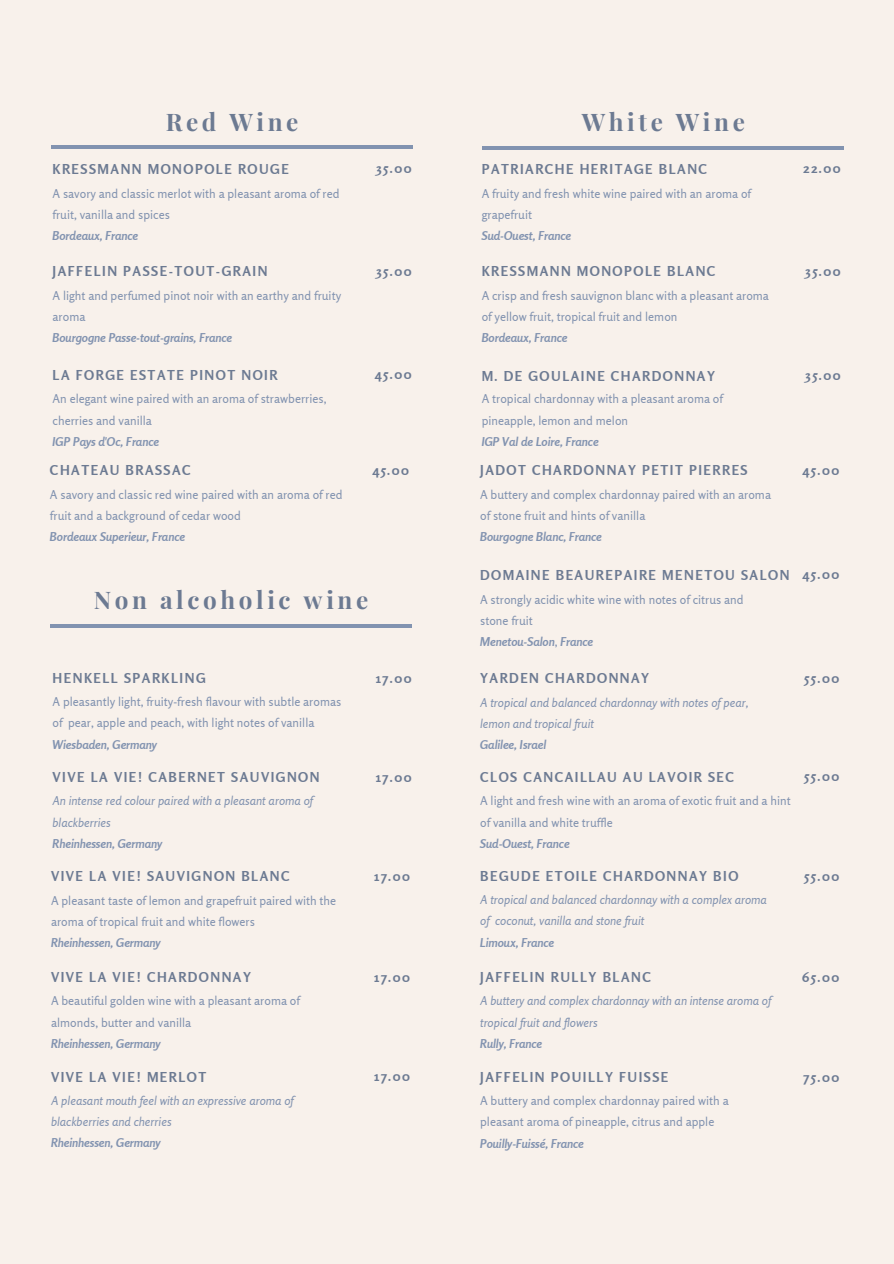
<style>
.page{position:relative;width:894px;height:1264px;background:#fff}
.page>*{position:absolute;margin:0;border:0;box-sizing:border-box;transform-origin:0 0}
.t1{font:700 24.3px "Playfair Display";letter-spacing:.15em;color:#6c7a92}
.t2{font:700 13.65px "Rosario";letter-spacing:.11em;color:#6c7a92}
.t3{font:12.15px/21.3px "Rosario";color:#8293b0}
.t4{font:italic 700 12.15px "Rosario";color:#8293b0}
.t5{font:italic 12.15px/21.3px "Rosario";color:#8293b0}
.s1{font-weight:400;font-style:normal}
</style>
<div class="page">
<div style="left:0;top:0;width:893px;height:1263px;background:#f8f1eb"></div>
<hr style="left:51px;top:146px;width:361px;height:3px;background:#8293b0">
<hr style="left:482px;top:146px;width:361px;height:4px;background:#8293b0">
<hr style="left:50px;top:624px;width:361px;height:3px;background:#8293b0">
<p class="t1" style="left:166px;top:104px;width:134px">Red Wine</p>
<p class="t1" style="left:581px;top:105px;width:165px">White Wine</p>
<p class="t2" style="left:53px;top:160px;width:238px">KRESSMANN MONOPOLE ROUGE</p>
<p class="t2" style="left:376px;top:160px;width:37px">35.00</p>
<p class="t2" style="left:481px;top:160px;width:227px">PATRIARCHE HERITAGE BLANC</p>
<p class="t2" style="left:803px;top:160px;width:39px">22.00</p>
<p class="t3" style="left:53px;top:182px;width:288px">A savory and classic merlot with a pleasant aroma of red fruit, vanilla and spices</p>
<p class="t4" style="left:53px;top:228px;width:87px">Bordeaux, France</p>
<p class="t3" style="left:481px;top:182px;width:271px">A fruity and fresh white wine paired with an aroma of grapefruit</p>
<p class="t4" style="left:481px;top:228px;width:91px">Sud-Ouest, France</p>
<p class="t2" style="left:53px;top:263px;width:216px">JAFFELIN PASSE-TOUT-GRAIN</p>
<p class="t2" style="left:376px;top:262px;width:37px">35.00</p>
<p class="t2" style="left:481px;top:263px;width:235px">KRESSMANN MONOPOLE BLANC</p>
<p class="t2" style="left:805px;top:262px;width:37px">35.00</p>
<p class="t3" style="left:53px;top:285px;width:290px">A light and perfumed pinot noir with an earthy and fruity aroma</p>
<p class="t4" style="left:53px;top:330px;width:181px">Bourgogne Passe-tout-grains, France</p>
<p class="t3" style="left:481px;top:285px;width:289px">A crisp and fresh sauvignon blanc with a pleasant aroma of yellow fruit, tropical fruit and lemon</p>
<p class="t4" style="left:481px;top:330px;width:87px">Bordeaux, France</p>
<p class="t2" style="left:53px;top:366px;width:226px">LA FORGE ESTATE PINOT NOIR</p>
<p class="t2" style="left:375px;top:366px;width:38px">45.00</p>
<p class="t2" style="left:481px;top:367px;width:235px">M. DE GOULAINE CHARDONNAY</p>
<p class="t2" style="left:805px;top:367px;width:37px">35.00</p>
<p class="t3" style="left:53px;top:388px;width:275px">An elegant wine paired with an aroma of strawberries, cherries and vanilla</p>
<p class="t4" style="left:53px;top:434px;width:108px">IGP Pays d'Oc, France</p>
<p class="t3" style="left:481px;top:388px;width:243px">A tropical chardonnay with a pleasant aroma of pineapple, lemon and melon</p>
<p class="t4" style="left:481px;top:434px;width:118px">IGP Val de Loire, France</p>
<p class="t2" style="left:50px;top:462px;width:142px">CHATEAU BRASSAC</p>
<p class="t2" style="left:372px;top:461px;width:38px">45.00</p>
<p class="t2" style="left:480px;top:462px;width:269px">JADOT CHARDONNAY PETIT PIERRES</p>
<p class="t2" style="left:802px;top:461px;width:38px">45.00</p>
<p class="t3" style="left:50px;top:483px;width:294px">A savory and classic red wine paired with an aroma of red fruit and a background of cedar wood</p>
<p class="t4" style="left:50px;top:529px;width:137px">Bordeaux Superieur, France</p>
<p class="t3" style="left:480px;top:483px;width:292px">A buttery and complex chardonnay paired with an aroma of stone fruit and hints of vanilla</p>
<p class="t4" style="left:480px;top:529px;width:123px">Bourgogne Blanc, France</p>
<p class="t2" style="left:480px;top:566px;width:311px">DOMAINE BEAUREPAIRE MENETOU SALON</p>
<p class="t2" style="left:802px;top:566px;width:38px">45.00</p>
<p class="t1" style="left:94px;top:583px;width:276px">Non alcoholic wine</p>
<p class="t3" style="left:480px;top:588px;width:265px">A strongly acidic white wine with notes of citrus and stone fruit</p>
<p class="t4" style="left:480px;top:634px;width:114px">Menetou-Salon<span class="s1">,</span> France</p>
<p class="t2" style="left:53px;top:669px;width:154px">HENKELL SPARKLING</p>
<p class="t2" style="left:376px;top:669px;width:37px">17.00</p>
<p class="t2" style="left:480px;top:669px;width:170px">YARDEN CHARDONNAY</p>
<p class="t2" style="left:804px;top:669px;width:36px">55.00</p>
<p class="t3" style="left:53px;top:690px;width:290px">A pleasantly light, fruity-fresh flavour with subtle aromas of pear, apple and peach, with light notes of vanilla</p>
<p class="t4" style="left:53px;top:736px;width:106px">Wiesbaden, Germany</p>
<p class="t5" style="left:480px;top:691px;width:270px">A tropical and balanced chardonnay with notes of pear, lemon and tropical fruit</p>
<p class="t4" style="left:480px;top:737px;width:68px">Galilee, Israel</p>
<p class="t2" style="left:53px;top:769px;width:268px">VIVE LA VIE! CABERNET SAUVIGNON</p>
<p class="t2" style="left:376px;top:768px;width:37px">17.00</p>
<p class="t2" style="left:480px;top:768px;width:255px">CLOS CANCAILLAU AU LAVOIR SEC</p>
<p class="t2" style="left:804px;top:767px;width:36px">55.00</p>
<p class="t5" style="left:53px;top:790px;width:262px">An intense red colour paired with a pleasant aroma of blackberries</p>
<p class="t4" style="left:53px;top:836px;width:111px">Rheinhessen, Germany</p>
<p class="t3" style="left:480px;top:790px;width:312px">A light and fresh wine with an aroma of exotic fruit and a hint of vanilla and white truffle</p>
<p class="t4" style="left:480px;top:836px;width:91px">Sud-Ouest, France</p>
<p class="t2" style="left:51px;top:867px;width:240px">VIVE LA VIE! SAUVIGNON BLANC</p>
<p class="t2" style="left:374px;top:867px;width:37px">17.00</p>
<p class="t2" style="left:480px;top:867px;width:260px">BEGUDE ETOILE CHARDONNAY BIO</p>
<p class="t2" style="left:804px;top:867px;width:36px">55.00</p>
<p class="t3" style="left:51px;top:889px;width:287px">A pleasant taste of lemon and grapefruit paired with the aroma of tropical fruit and white flowers</p>
<p class="t4" style="left:51px;top:935px;width:111px">Rheinhessen, Germany</p>
<p class="t5" style="left:480px;top:888px;width:288px">A tropical and balanced chardonnay with a complex aroma of coconut, vanilla and stone fruit</p>
<p class="t4" style="left:480px;top:934px;width:75px">Limoux, France</p>
<p class="t2" style="left:51px;top:969px;width:201px">VIVE LA VIE! CHARDONNAY</p>
<p class="t2" style="left:374px;top:968px;width:37px">17.00</p>
<p class="t2" style="left:480px;top:969px;width:172px">JAFFELIN RULLY BLANC</p>
<p class="t2" style="left:801px;top:968px;width:39px">65.00</p>
<p class="t3" style="left:51px;top:990px;width:250px">A beautiful golden wine with a pleasant aroma of almonds, butter and vanilla</p>
<p class="t4" style="left:51px;top:1036px;width:111px">Rheinhessen, Germany</p>
<p class="t5" style="left:480px;top:990px;width:292px">A buttery and complex chardonnay with an intense aroma of tropical fruit and flowers</p>
<p class="t4" style="left:480px;top:1036px;width:64px">Rully, France</p>
<p class="t2" style="left:51px;top:1068px;width:157px">VIVE LA VIE! MERLOT</p>
<p class="t2" style="left:374px;top:1067px;width:37px">17.00</p>
<p class="t2" style="left:480px;top:1068px;width:190px">JAFFELIN POUILLY FUISSE</p>
<p class="t2" style="left:803px;top:1068px;width:37px">75.00</p>
<p class="t5" style="left:51px;top:1089px;width:244px">A pleasant mouth feel with an expressive aroma of blackberries and cherries</p>
<p class="t4" style="left:51px;top:1135px;width:111px">Rheinhessen, Germany</p>
<p class="t3" style="left:480px;top:1089px;width:250px">A buttery and complex chardonnay paired with a pleasant aroma of pineapple, citrus and apple</p>
<p class="t4" style="left:480px;top:1135px;width:105px">Pouilly-Fuissé, France</p>
</div>
